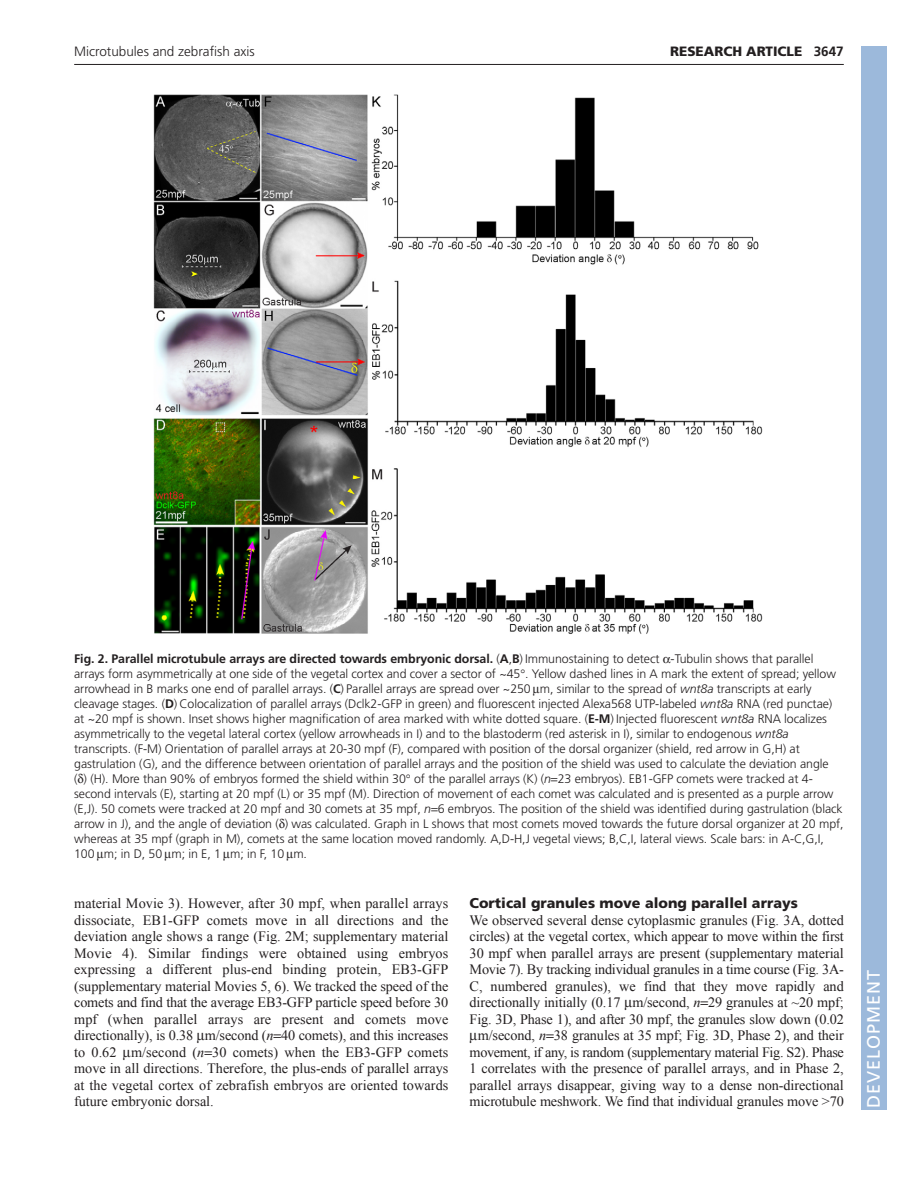
<style>
.page{position:relative;width:918px;height:1188px;background:#fff}
.page>*{position:absolute;margin:0;border:0;box-sizing:border-box;transform-origin:0 0}
.t1{font:18px "Frutiger LT Std";letter-spacing:.055em;color:#fff}
.t2{font:14.25px/16.5px "Times New Roman";letter-spacing:-.005em;color:#231f20;text-align:justify}
.t3{font:900 14.25px "Frutiger LT Std";color:#231f20}
.t4{font:300 13.5px "Frutiger";color:#231f20}
.t5{font:900 13.5px "Frutiger LT Std";color:#231f20}
.t6{font:300 12.3px/15px "Frutiger";letter-spacing:-.005em;color:#231f20}
.s1{font-weight:700}
.s2{font-family:"Times New Roman";font-weight:400}
.s3{font-style:italic}
</style>
<div class="page">
<hr style="left:74px;top:64px;width:770px;height:1px;background:#231f20">
<img style="left:153px;top:94px;width:610px;height:540px">
<div style="left:861px;top:46px;width:25px;height:1064px;background:#9cb9db"></div>
<p class="t4" style="left:74px;top:46px;width:182px">Microtubules and zebrafish axis</p>
<p class="t5" style="left:670px;top:46px;width:175px">RESEARCH ARTICLE <span class="s1">3647</span></p>
<p class="t6" style="left:74px;top:652px;width:771px"><span class="s1">Fig. 2. Parallel microtubule arrays are directed towards embryonic dorsal.</span> (<span class="s1">A</span>,<span class="s1">B</span>) Immunostaining to detect -Tubulin shows that parallel arrays form asymmetrically at one side of the vegetal cortex and cover a sector of ~45<span class="s2">°</span>. Yellow dashed lines in A mark the extent of spread; yellow arrowhead in B marks one end of parallel arrays. (<span class="s1">C</span>) Parallel arrays are spread over ~250 m, similar to the spread of <span class="s3">wnt8a</span> transcripts at early cleavage stages. (<span class="s1">D</span>) Colocalization of parallel arrays (Dclk2-GFP in green) and fluorescent injected Alexa568 UTP-labeled <span class="s3">wnt8a</span> RNA (red punctae) at ~20 mpf is shown. Inset shows higher magnification of area marked with white dotted square. (<span class="s1">E-M</span>) Injected fluorescent <span class="s3">wnt8a</span> RNA localizes asymmetrically to the vegetal lateral cortex (yellow arrowheads in I) and to the blastoderm (red asterisk in I), similar to endogenous <span class="s3">wnt8a </span>transcripts. (F-M) Orientation of parallel arrays at 20-30 mpf (F), compared with position of the dorsal organizer (shield, red arrow in G,H) at gastrulation (G), and the difference between orientation of parallel arrays and the position of the shield was used to calculate the deviation angle<br>( ) (H). More than 90% of embryos formed the shield within 30<span class="s2">°</span> of the parallel arrays (K) (<span class="s3">n</span> 23 embryos). EB1-GFP comets were tracked at 4- second intervals (E), starting at 20 mpf (L) or 35 mpf (M). Direction of movement of each comet was calculated and is presented as a purple arrow (E,J). 50 comets were tracked at 20 mpf and 30 comets at 35 mpf, <span class="s3">n</span> 6 embryos. The position of the shield was identified during gastrulation (black arrow in J), and the angle of deviation ( ) was calculated. Graph in L shows that most comets moved towards the future dorsal organizer at 20 mpf, whereas at 35 mpf (graph in M), comets at the same location moved randomly. A,D-H,J vegetal views; B,C,I, lateral views. Scale bars: in A-C,G,I, 100 m; in D, 50 m; in E, 1 m; in F, 10 m.</p>
<p class="t2" style="left:74px;top:895px;width:376px">material Movie 3). However, after 30 mpf, when parallel arrays dissociate, EB1-GFP comets move in all directions and the deviation angle shows a range (Fig. 2M; supplementary material Movie 4). Similar findings were obtained using embryos expressing a different plus-end binding protein, EB3-GFP (supplementary material Movies 5, 6). We tracked the speed of the comets and find that the average EB3-GFP particle speed before 30 mpf (when parallel arrays are present and comets move directionally), is 0.38 m/second (<span class="s3">n</span> 40 comets), and this increases to 0.62 m/second (<span class="s3">n</span> 30 comets) when the EB3-GFP comets move in all directions. Therefore, the plus-ends of parallel arrays at the vegetal cortex of zebrafish embryos are oriented towards future embryonic dorsal.</p>
<p class="t3" style="left:470px;top:898px;width:330px">Cortical granules move along parallel arrays</p>
<p class="t2" style="left:470px;top:912px;width:376px;text-align:center">We observed several dense cytoplasmic granules (Fig. 3A, dotted circles) at the vegetal cortex, which appear to move within the first 30 mpf when parallel arrays are present (supplementary material Movie 7). By tracking individual granules in a time course (Fig. 3A-C, numbered granules), we find that they move rapidly and directionally initially (0.17 m/second, <span class="s3">n</span> 29 granules at ~20 mpf; Fig. 3D, Phase 1), and after 30 mpf, the granules slow down (0.02 m/second, <span class="s3">n</span> 38 granules at 35 mpf; Fig. 3D, Phase 2), and their movement, if any, is random (supplementary material Fig. S2). Phase 1 correlates with the presence of parallel arrays, and in Phase 2, parallel arrays disappear, giving way to a dense non-directional microtubule meshwork. We find that individual granules move &gt;70</p>
<h1 class="t1" style="left:863px;top:1108px;width:140px;rotate:-90deg">DEVELOPMENT</h1>
</div>
